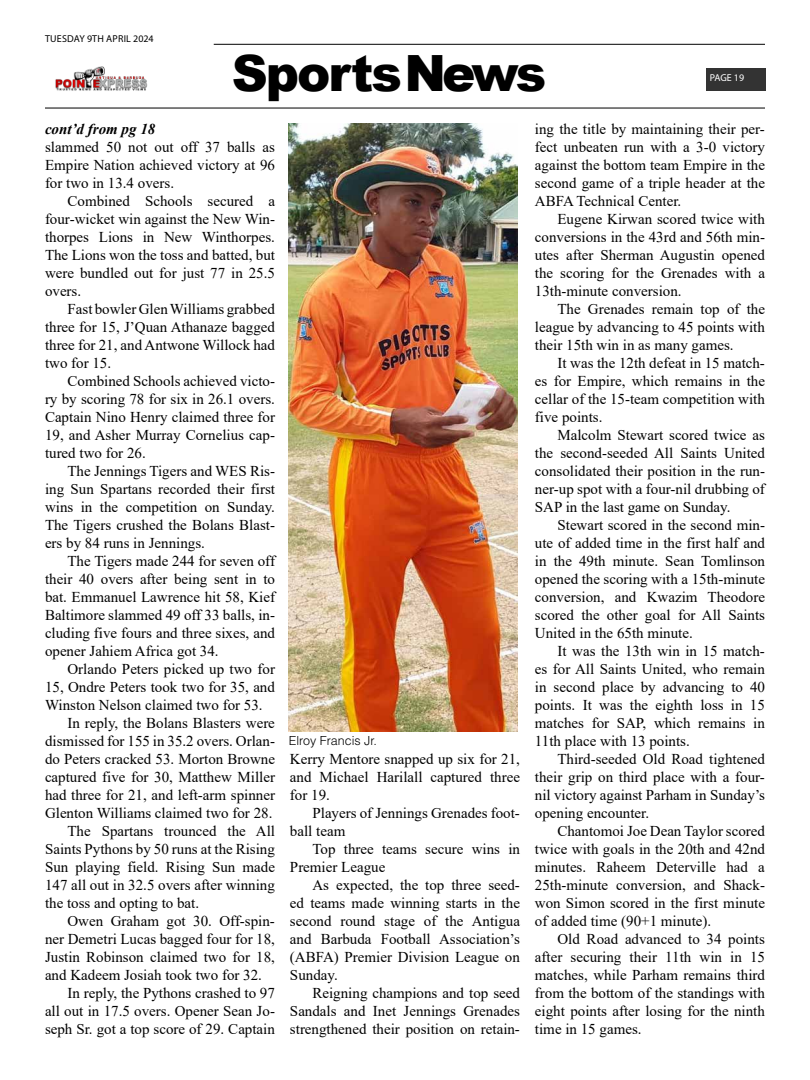
<style>
.page{position:relative;width:810px;height:1080px;background:#fff}
.page>*{position:absolute;margin:0;border:0;box-sizing:border-box;transform-origin:0 0}
.t1{font:900 50px "Arial";letter-spacing:-.04em;color:#000}
.t2{font:15px/18px "Times New Roman";color:#000;text-align:justify}
.t3{font:italic 700 15px "Times New Roman";color:#000}
.t4{font:300 12.5px "Helvetica LT Std";color:#000}
.t5{font:10px "Myriad Pro";letter-spacing:.02em;color:#000}
.t6{font:10px "Myriad Pro";letter-spacing:-.005em;color:#fff}
</style>
<div class="page">
<hr style="left:45px;top:107px;width:720px;height:2px;background:#333">
<hr style="left:214px;top:44px;width:551px;height:1px;background:#333">
<div style="left:706px;top:68px;width:60px;height:23px;background:#333"></div>
<img style="left:55px;top:66px;width:93px;height:25px">
<img style="left:289px;top:124px;width:229px;height:607px">
<p class="t5" style="left:45px;top:33px;width:110px">TUESDAY 9TH APRIL 2024</p>
<h1 class="t1" style="left:232px;top:37px;width:316px">SportsNews</h1>
<p class="t6" style="left:710px;top:72px;width:36px">PAGE 19</p>
<p class="t3" style="left:45px;top:118px;width:112px">cont’d from pg 18</p>
<p class="t2" style="left:45px;top:137px;width:232px">slammed 50 not out off 37 balls as Empire Nation achieved victory at 96 for two in 13.4 overs.</p>
<p class="t2" style="left:45px;top:191px;width:232px;text-indent:22px">Combined Schools secured a four-wicket win against the New Win&shy;thorpes Lions in New Winthorpes.<br>The Lions won the toss and batted, but were bundled out for just 77 in 25.5 overs.</p>
<p class="t2" style="left:45px;top:299px;width:232px;text-indent:22px">Fast bowler Glen Williams grabbed three for 15, J’Quan Athanaze bagged three for 21, and Antwone Willock had two for 15.</p>
<p class="t2" style="left:45px;top:371px;width:232px;text-indent:22px">Combined Schools achieved victo&shy;ry by scoring 78 for six in 26.1 overs.<br>Captain Nino Henry claimed three for 19, and Asher Murray Cornelius cap&shy;tured two for 26.</p>
<p class="t2" style="left:45px;top:461px;width:232px;text-indent:22px">The Jennings Tigers and WES Ris&shy;ing Sun Spartans recorded their first wins in the competition on Sunday.<br>The Tigers crushed the Bolans Blast&shy;ers by 84 runs in Jennings.</p>
<p class="t2" style="left:45px;top:551px;width:232px;text-indent:22px">The Tigers made 244 for seven off their 40 overs after being sent in to bat. Emmanuel Lawrence hit 58, Kief Baltimore slammed 49 off 33 balls, in&shy;cluding five fours and three sixes, and opener Jahiem Africa got 34.</p>
<p class="t2" style="left:68px;top:659px;width:209px">Orlando Peters picked up two for</p>
<p class="t2" style="left:45px;top:677px;width:231px">15, Ondre Peters took two for 35, and</p>
<p class="t2" style="left:45px;top:695px;width:219px">Winston Nelson claimed two for 53.</p>
<p class="t2" style="left:68px;top:713px;width:209px">In reply, the Bolans Blasters were</p>
<p class="t2" style="left:45px;top:731px;width:232px">dismissed for 155 in 35.2 overs. Orlan-</p>
<p class="t2" style="left:45px;top:749px;width:232px">do Peters cracked 53. Morton Browne</p>
<p class="t2" style="left:45px;top:767px;width:232px">captured five for 30, Matthew Miller</p>
<p class="t2" style="left:45px;top:785px;width:231px">had three for 21, and left-arm spinner</p>
<p class="t2" style="left:45px;top:803px;width:229px">Glenton Williams claimed two for 28.</p>
<p class="t2" style="left:68px;top:821px;width:209px">The Spartans trounced the All</p>
<p class="t2" style="left:45px;top:839px;width:231px">Saints Pythons by 50 runs at the Rising</p>
<p class="t2" style="left:45px;top:857px;width:231px">Sun playing field. Rising Sun made</p>
<p class="t2" style="left:45px;top:875px;width:231px">147 all out in 32.5 overs after winning</p>
<p class="t2" style="left:45px;top:893px;width:156px">the toss and opting to bat.</p>
<p class="t2" style="left:68px;top:911px;width:209px">Owen Graham got 30. Off-spin-</p>
<p class="t2" style="left:45px;top:929px;width:232px">ner Demetri Lucas bagged four for 18,</p>
<p class="t2" style="left:45px;top:947px;width:232px">Justin Robinson claimed two for 18,</p>
<p class="t2" style="left:45px;top:965px;width:219px">and Kadeem Josiah took two for 32.</p>
<p class="t2" style="left:68px;top:983px;width:209px">In reply, the Pythons crashed to 97</p>
<p class="t2" style="left:45px;top:1001px;width:231px">all out in 17.5 overs. Opener Sean Jo-</p>
<p class="t2" style="left:45px;top:1019px;width:231px">seph Sr. got a top score of 29. Captain</p>
<p class="t4" style="left:289px;top:733px;width:90px">Elroy Francis Jr.</p>
<p class="t2" style="left:290px;top:750px;width:232px">Kerry Mentore snapped up six for 21, and Michael Harilall captured three for 19.</p>
<p class="t2" style="left:290px;top:804px;width:231px;text-indent:22px">Players of Jennings Grenades foot&shy;ball team</p>
<p class="t2" style="left:290px;top:840px;width:232px;text-indent:22px">Top three teams secure wins in<br>Premier League</p>
<p class="t2" style="left:290px;top:876px;width:232px;text-indent:22px">As expected, the top three seed&shy;ed teams made winning starts in the second round stage of the Antigua and Barbuda Football Association’s (ABFA) Premier Division League on Sunday.</p>
<p class="t2" style="left:290px;top:984px;width:232px;text-indent:22px">Reigning champions and top seed Sandals and Inet Jennings Grenades strengthened their position on retain-</p>
<p class="t2" style="left:535px;top:120px;width:232px">ing the title by maintaining their per&shy;fect unbeaten run with a 3-0 victory against the bottom team Empire in the second game of a triple header at the ABFA Technical Center.</p>
<p class="t2" style="left:535px;top:210px;width:232px;text-indent:22px">Eugene Kirwan scored twice with conversions in the 43rd and 56th min&shy;utes after Sherman Augustin opened the scoring for the Grenades with a 13th-minute conversion.</p>
<p class="t2" style="left:535px;top:300px;width:232px;text-indent:22px">The Grenades remain top of the league by advancing to 45 points with their 15th win in as many games.</p>
<p class="t2" style="left:535px;top:354px;width:232px;text-indent:22px">It was the 12th defeat in 15 match&shy;es for Empire, which remains in the cellar of the 15-team competition with five points.</p>
<p class="t2" style="left:535px;top:426px;width:232px;text-indent:22px">Malcolm Stewart scored twice as the second-seeded All Saints United consolidated their position in the run&shy;ner-up spot with a four-nil drubbing of SAP in the last game on Sunday.</p>
<p class="t2" style="left:535px;top:516px;width:232px;text-indent:22px">Stewart scored in the second min&shy;ute of added time in the first half and in the 49th minute. Sean Tomlinson opened the scoring with a 15th-minute conversion, and Kwazim Theodore scored the other goal for All Saints United in the 65th minute.</p>
<p class="t2" style="left:535px;top:642px;width:232px;text-indent:22px">It was the 13th win in 15 match&shy;es for All Saints United, who remain in second place by advancing to 40 points. It was the eighth loss in 15 matches for SAP, which remains in 11th place with 13 points.</p>
<p class="t2" style="left:535px;top:750px;width:232px;text-indent:22px">Third-seeded Old Road tightened their grip on third place with a four&shy;nil victory against Parham in Sunday’s opening encounter.</p>
<p class="t2" style="left:535px;top:822px;width:232px;text-indent:22px">Chantomoi Joe Dean Taylor scored twice with goals in the 20th and 42nd minutes. Raheem Deterville had a 25th-minute conversion, and Shack&shy;won Simon scored in the first minute of added time (90+1 minute).</p>
<p class="t2" style="left:535px;top:930px;width:232px;text-indent:22px">Old Road advanced to 34 points after securing their 11th win in 15 matches, while Parham remains third from the bottom of the standings with eight points after losing for the ninth time in 15 games.</p>
</div>
